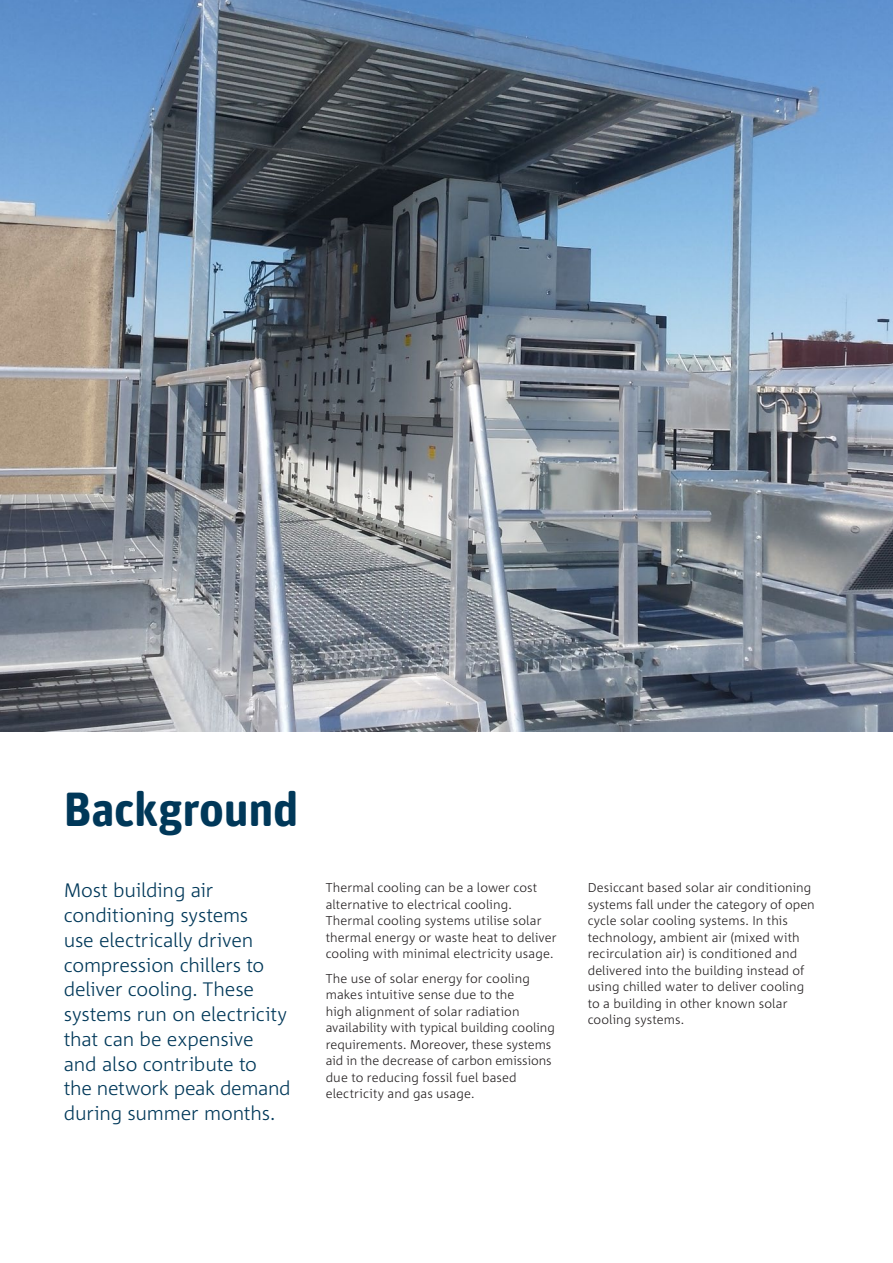
<style>
.page{position:relative;width:893px;height:1263px;background:#fff}
.page>*{position:absolute;margin:0;border:0;box-sizing:border-box;transform-origin:0 0}
.Page_title_A4_b{font:700 48px "Unit Rounded OT";letter-spacing:-.01em;color:#003859}
.Introduction_A4{font:300 19.5px/24.8px "Corpid C1";letter-spacing:-.01em;color:#003859}
.Body_Copy{font:300 12.75px/16.5px "Corpid C1";letter-spacing:.005em;color:#231f20}
</style>
<div class="page">
<img style="left:0;top:0;width:893px;height:731px">
<h1 class="Page_title_A4_b" style="left:64px;top:778px;width:236px">Background</h1>
<p class="Introduction_A4" style="left:64px;top:877px;width:228px">Most building air conditioning systems<br>use electrically driven compression chillers to deliver cooling. These systems run on electricity that can be expensive and also contribute to<br>the network peak demand during summer months.</p>
<p class="Body_Copy" style="left:326px;top:879px;width:232px">Thermal cooling can be a lower cost alternative to electrical cooling.<br>Thermal cooling systems utilise solar thermal energy or waste heat to deliver cooling with minimal electricity usage.</p>
<p class="Body_Copy" style="left:326px;top:970px;width:231px">The use of solar energy for cooling makes intuitive sense due to the<br>high alignment of solar radiation availability with typical building cooling requirements. Moreover, these systems aid in the decrease of carbon emissions due to reducing fossil fuel based electricity and gas usage.</p>
<p class="Body_Copy" style="left:588px;top:879px;width:229px">Desiccant based solar air conditioning systems fall under the category of open cycle solar cooling systems. In this technology, ambient air (mixed with recirculation air) is conditioned and delivered into the building instead of using chilled water to deliver cooling to a building in other known solar cooling systems.</p>
</div>
